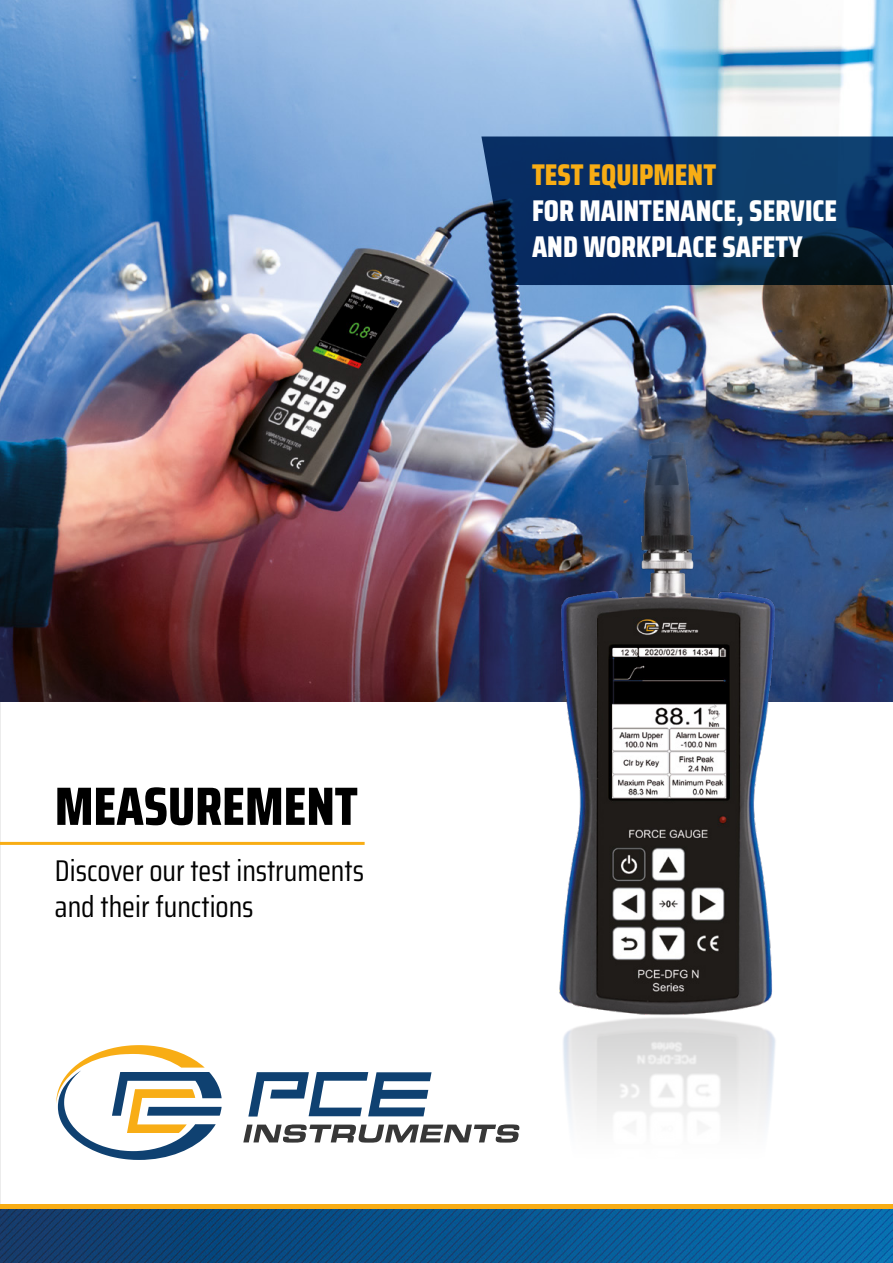
<style>
.page{position:relative;width:893px;height:1263px;background:#fff}
.page>*{position:absolute;margin:0;border:0;box-sizing:border-box;transform-origin:0 0}
.t1{font:800 54px "Saira Condensed";color:#000}
.t2{font:30px/36px "Saira Condensed";color:#000}
.t3{font:800 30px/36px "Saira Condensed";color:#fff}
.t4{font:800 30px "Saira Condensed";color:#f8ad15}
</style>
<div class="page">
<hr style="left:0;top:0;width:1px;height:1263px;background:#dadada">
<img style="left:0;top:1209px;width:495px;height:54px">
<hr style="left:0;top:1205px;width:893px;height:4px;background:#f8ad15">
<img style="left:495px;top:1019px;width:398px;height:244px">
<img style="left:0;top:0;width:893px;height:702px">
<img style="left:495px;top:408px;width:398px;height:611px">
<svg style="left:481px;top:137px;width:412px;height:148px;background:#0b2f5d"></svg>
<hr style="left:0;top:842px;width:365px;height:3px;background:#f8ad15">
<svg style="left:243px;top:1124px;width:276px;height:18px"></svg>
<svg style="left:248px;top:1072px;width:183px;height:44px"></svg>
<svg style="left:56px;top:1045px;width:166px;height:115px"></svg>
<p class="t4" style="left:532px;top:151px;width:186px">TEST EQUIPMENT</p>
<p class="t3" style="left:532px;top:192px;width:307px">FOR MAINTENANCE, SERVICE<br>AND WORKPLACE SAFETY</p>
<h1 class="t1" style="left:55px;top:765px;width:304px">MEASUREMENT</h1>
<p class="t2" style="left:55px;top:852px;width:311px">Discover our test instruments and their functions</p>
</div>
